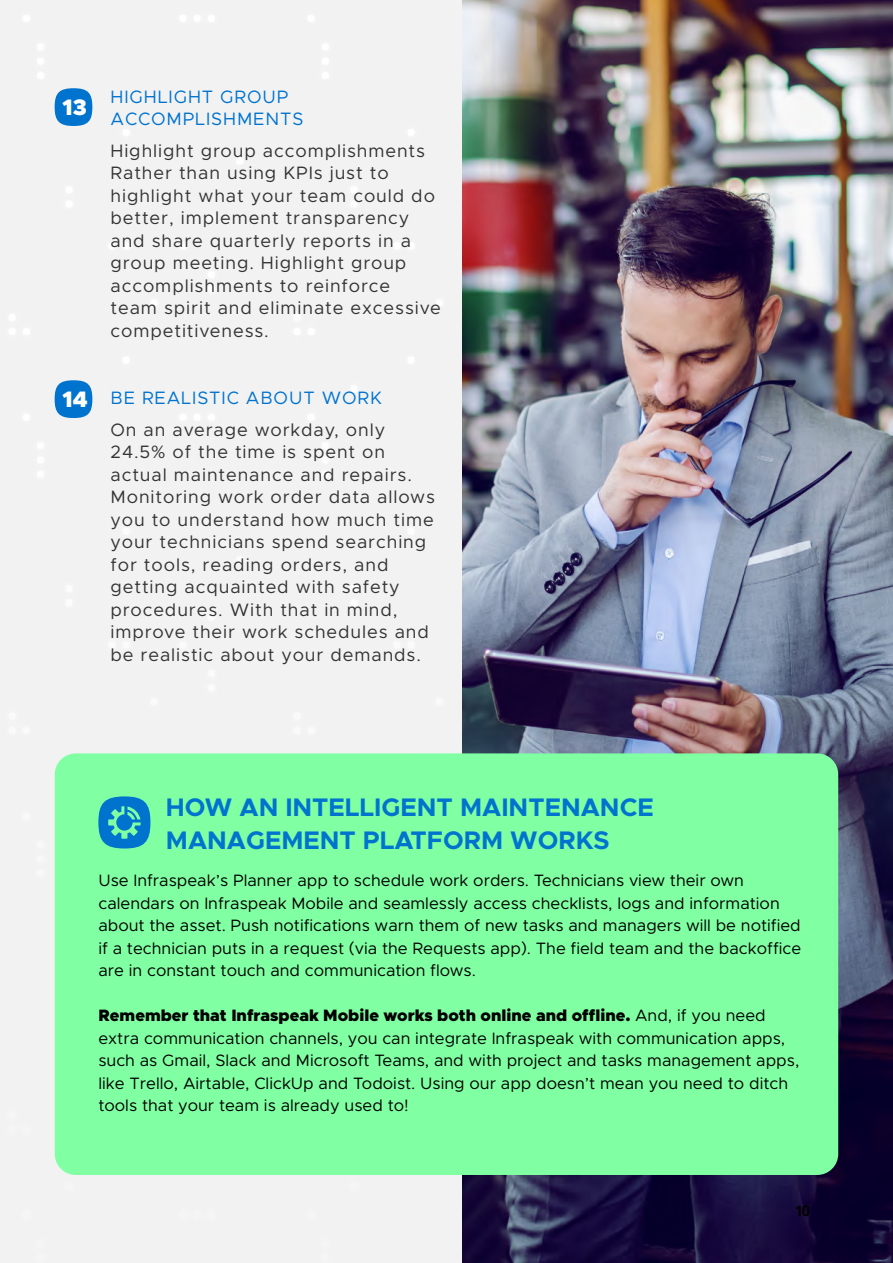
<style>
.page{position:relative;width:893px;height:1263px;background:#fff}
.page>*{position:absolute;margin:0;border:0;box-sizing:border-box;transform-origin:0 0}
.t1{font:700 25.5px/33px "Infraspeak Sans";color:#0073cf}
.t2{font:900 22.5px "Infraspeak Sans";color:#fff}
.t3{font:18px/22.5px "Infraspeak Sans";letter-spacing:.05em;color:#333}
.t4{font:18px/22.5px "Infraspeak Sans";letter-spacing:.05em;color:#0073cf}
.t5{font:16.5px/22.5px "Infraspeak Sans";color:#000}
.t6{font:700 15px "Helvetica";color:#000}
.s1{font-weight:900}
</style>
<div class="page">
<div style="left:0;top:0;width:462px;height:1263px;background:#f2f2f2"></div>
<img style="left:462px;top:0;width:431px;height:1263px">
<div style="left:55px;top:88px;width:37px;height:38px;background:#0073cf;border-radius:50%"></div>
<div style="left:55px;top:380px;width:37px;height:38px;background:#0073cf;border-radius:50%"></div>
<div style="left:55px;top:753px;width:783px;height:422px;background:#80ffa3;border-radius:21px"></div>
<svg style="left:98px;top:796px;width:52px;height:52px"></svg>
<h2 class="t2" style="left:63px;top:93px;width:26px">13</h2>
<h2 class="t2" style="left:63px;top:385px;width:27px">14</h2>
<p class="t4" style="left:111px;top:85px;width:194px">HIGHLIGHT GROUP<br>ACCOMPLISHMENTS</p>
<p class="t3" style="left:111px;top:139px;width:332px">Highlight group accomplishments<br>Rather than using KPIs just to highlight what your team could do better, implement transparency and share quarterly reports in a group meeting. Highlight group accomplishments to reinforce team spirit and eliminate excessive competitiveness.</p>
<p class="t4" style="left:111px;top:387px;width:273px">BE REALISTIC ABOUT WORK</p>
<p class="t3" style="left:111px;top:418px;width:326px">On an average workday, only<br>24.5% of the time is spent on actual maintenance and repairs.<br>Monitoring work order data allows you to understand how much time your technicians spend searching for tools, reading orders, and getting acquainted with safety procedures. With that in mind, improve their work schedules and be realistic about your demands.</p>
<h1 class="t1" style="left:166px;top:790px;width:489px">HOW AN INTELLIGENT MAINTENANCE<br>MANAGEMENT PLATFORM WORKS</h1>
<p class="t5" style="left:98px;top:869px;width:704px">Use Infraspeak’s Planner app to schedule work orders. Technicians view their own calendars on Infraspeak Mobile and seamlessly access checklists, logs and information about the asset. Push notifications warn them of new tasks and managers will be notified if a technician puts in a request (via the Requests app). The field team and the backoffice are in constant touch and communication flows.</p>
<p class="t5" style="left:98px;top:1004px;width:702px"><span class="s1">Remember that Infraspeak Mobile works both online and offline.</span> And, if you need extra communication channels, you can integrate Infraspeak with communication apps, such as Gmail, Slack and Microsoft Teams, and with project and tasks management apps, like Trello, Airtable, ClickUp and Todoist. Using our app doesn’t mean you need to ditch tools that your team is already used to!</p>
<p class="t6" style="left:795px;top:1199px;width:16px">10</p>
</div>
